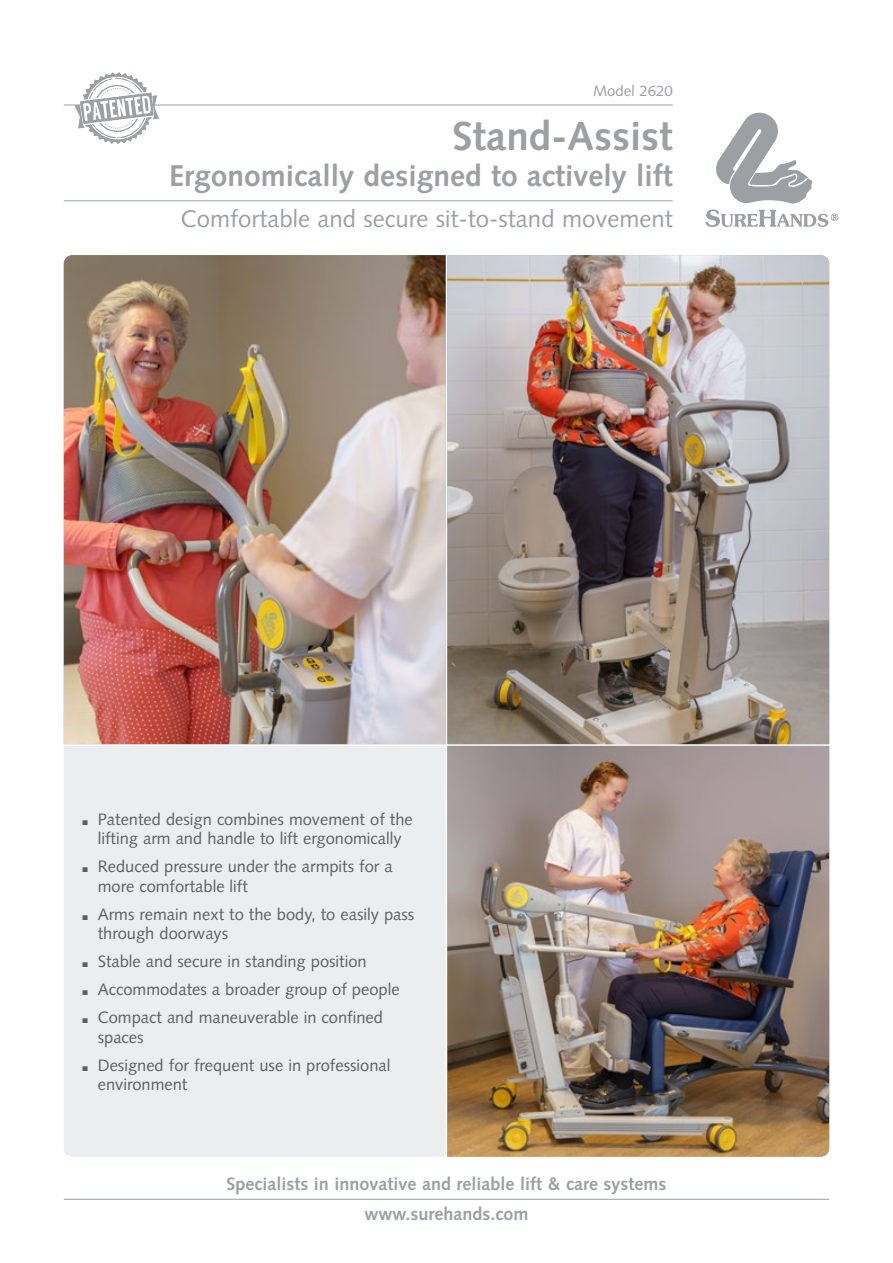
<style>
.page{position:relative;width:893px;height:1263px;background:#fff}
.page>*{position:absolute;margin:0;border:0;box-sizing:border-box;transform-origin:0 0}
.t1{font:700 40.5px "Syntax";color:#9ca0a3}
.t2{font:700 30px "Syntax";color:#9ca0a3}
.t3{font:24px "Syntax";color:#9ca0a3}
.t4{font:700 18px/30px "Syntax";color:#9ca0a3;text-align:center}
.t5{font:16.5px/19.5px "Syntax";color:#5d5f60}
.t6{font:15px "Syntax";color:#9ca0a3}
.s1{font-weight:900;font-size:27px}
</style>
<div class="page">
<img style="left:447px;top:255px;width:382px;height:489px">
<img style="left:64px;top:255px;width:382px;height:489px">
<img style="left:447px;top:746px;width:382px;height:411px">
<hr style="left:64px;top:1199px;width:765px;height:1px;background:#9ca0a3">
<svg style="left:705px;top:113px;width:133px;height:114px"></svg>
<div style="left:64px;top:746px;width:382px;height:411px;background:#ecedee"></div>
<hr style="left:64px;top:105px;width:609px;height:1px;background:#9ca0a3">
<hr style="left:64px;top:200px;width:609px;height:1px;background:#9ca0a3">
<svg style="left:75px;top:72px;width:84px;height:72px"></svg>
<p class="t6" style="left:593px;top:82px;width:81px">Model 2620</p>
<h1 class="t1" style="left:452px;top:113px;width:222px">Stand-Assist</h1>
<h2 class="t2" style="left:169px;top:159px;width:505px">Ergonomically designed to actively lift</h2>
<h3 class="t3" style="left:181px;top:204px;width:493px">Comfortable and secure sit-to-stand movement</h3>
<p class="t5" style="left:81px;top:809px;width:334px;text-align:center"><span class="s1">.</span> Patented design combines movement of the lifting arm and handle to lift ergonomically</p>
<p class="t5" style="left:98px;top:857px;width:296px;text-indent:-17px"><span class="s1">.</span> Reduced pressure under the armpits for a more comfortable lift</p>
<p class="t5" style="left:98px;top:904px;width:318px;text-indent:-17px"><span class="s1">.</span> Arms remain next to the body, to easily pass through doorways</p>
<p class="t5" style="left:81px;top:947px;width:320px;line-height:28px"><span class="s1">.</span> Stable and secure in standing position<br><span class="s1">.</span> Accommodates a broader group of people <span class="s1">.</span> Compact and maneuverable in confined</p>
<p class="t5" style="left:81px;top:1023px;width:311px;line-height:28px;text-indent:17px">spaces<br><span class="s1">.</span> Designed for frequent use in professional</p>
<p class="t5" style="left:98px;top:1075px;width:91px">environment</p>
<p class="t4" style="left:226px;top:1169px;width:441px">Specialists in innovative and reliable lift &amp; care systems www.surehands.com</p>
</div>
